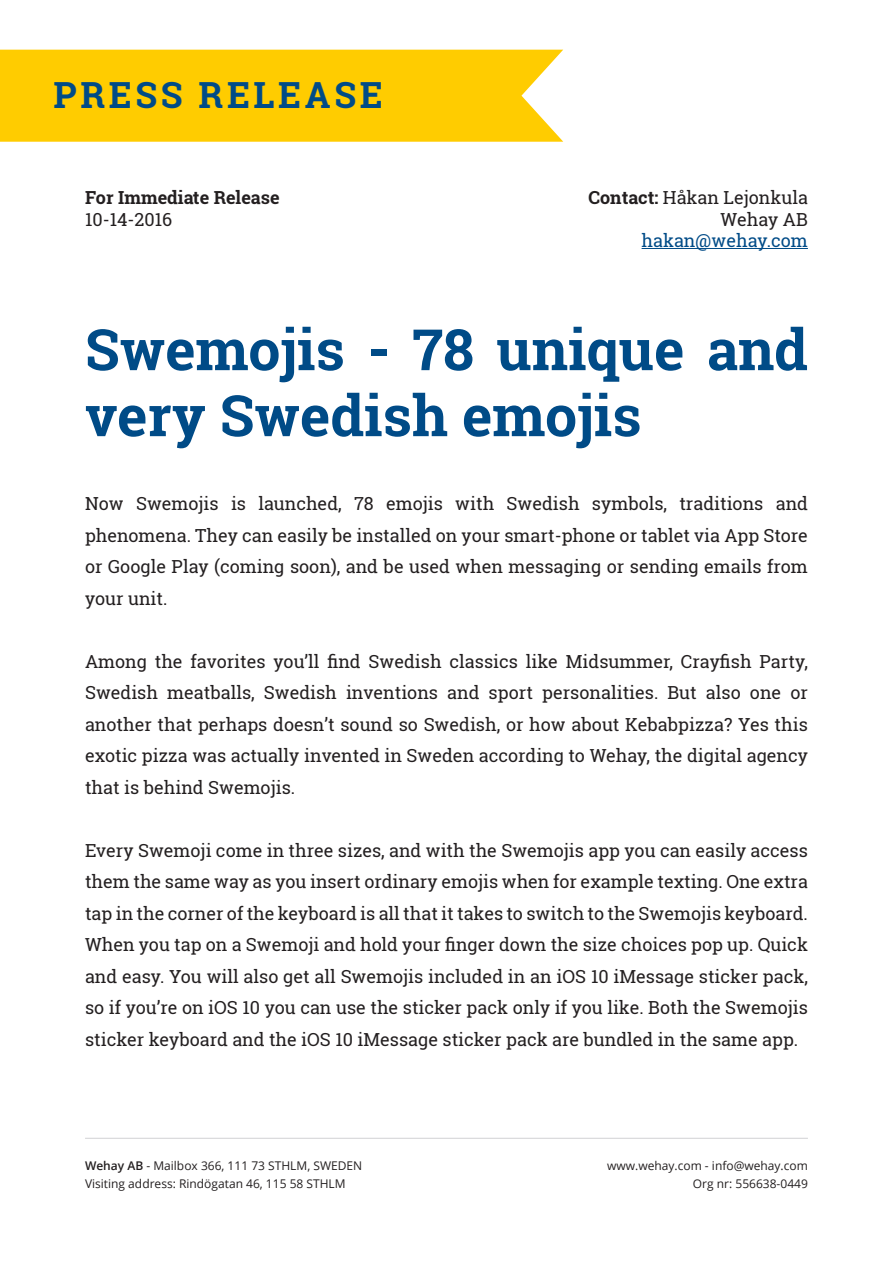
<style>
.page{position:relative;width:893px;height:1263px;background:#fff}
.page>*{position:absolute;margin:0;border:0;box-sizing:border-box;transform-origin:0 0}
.t1{font:700 57px/66px "Roboto Slab";color:#004b87}
.t2{font:700 36px "Roboto Slab";letter-spacing:.1em;color:#004b87}
.t3{font:18px/31.5px "Roboto Slab";color:#231f20;text-align:justify}
.t4{font:700 18px "Roboto Slab";color:#231f20}
.t5{font:18px "Roboto Slab";color:#004b87}
.t6{font:12px/18px "Open Sans";color:#231f20}
.s1{font-weight:700}
.s2{font-weight:600}
</style>
<div class="page">
<hr style="left:642px;top:248px;width:166px;height:1px;background:#004b87">
<div style="left:0;top:50px;width:563px;height:92px;background:#fc0"></div>
<hr style="left:85px;top:1138px;width:723px;height:1px;background:#d1d2d4">
<h2 class="t2" style="left:54px;top:71px;width:331px">PRESS RELEASE</h2>
<p class="t4" style="left:85px;top:185px;width:196px">For Immediate Release</p>
<p class="t3" style="left:588px;top:181px;width:221px"><span class="s1">Contact:</span> Håkan Lejonkula</p>
<p class="t3" style="left:85px;top:203px;width:89px">10-14-2016</p>
<p class="t3" style="left:721px;top:203px;width:89px">Wehay AB</p>
<p class="t5" style="left:642px;top:228px;width:168px">hakan@wehay.com</p>
<p class="t1" style="left:85px;top:316px;width:724px">Swemojis - 78 unique and very Swedish emojis</p>
<p class="t3" style="left:85px;top:488px;width:724px">Now Swemojis is launched, 78 emojis with Swedish symbols, traditions and phenomena. They can easily be installed on your smart-phone or tablet via App Store or Google Play (coming soon), and be used when messaging or sending emails from your unit.</p>
<p class="t3" style="left:85px;top:645px;width:724px">Among the favorites you’ll find Swedish classics like Midsummer, Crayfish Party, Swedish meatballs, Swedish inventions and sport personalities. But also one or another that perhaps doesn’t sound so Swedish, or how about Kebabpizza? Yes this exotic pizza was actually invented in Sweden according to Wehay, the digital agency that is behind Swemojis.</p>
<p class="t3" style="left:85px;top:834px;width:724px">Every Swemoji come in three sizes, and with the Swemojis app you can easily access them the same way as you insert ordinary emojis when for example texting. One extra tap in the corner of the keyboard is all that it takes to switch to the Swemojis keyboard.<br>When you tap on a Swemoji and hold your finger down the size choices pop up. Quick and easy. You will also get all Swemojis included in an iOS 10 iMessage sticker pack, so if you’re on iOS 10 you can use the sticker pack only if you like. Both the Swemojis sticker keyboard and the iOS 10 iMessage sticker pack are bundled in the same app.</p>
<p class="t6" style="left:85px;top:1156px;width:279px"><span class="s2">Wehay AB</span> - Mailbox 366, 111 73 STHLM, SWEDEN<br>Visiting address: Rindögatan 46, 115 58 STHLM</p>
<p class="t6" style="left:607px;top:1156px;width:202px;text-align:right">www.wehay.com - info@wehay.com<br>Org nr: 556638-0449</p>
</div>
